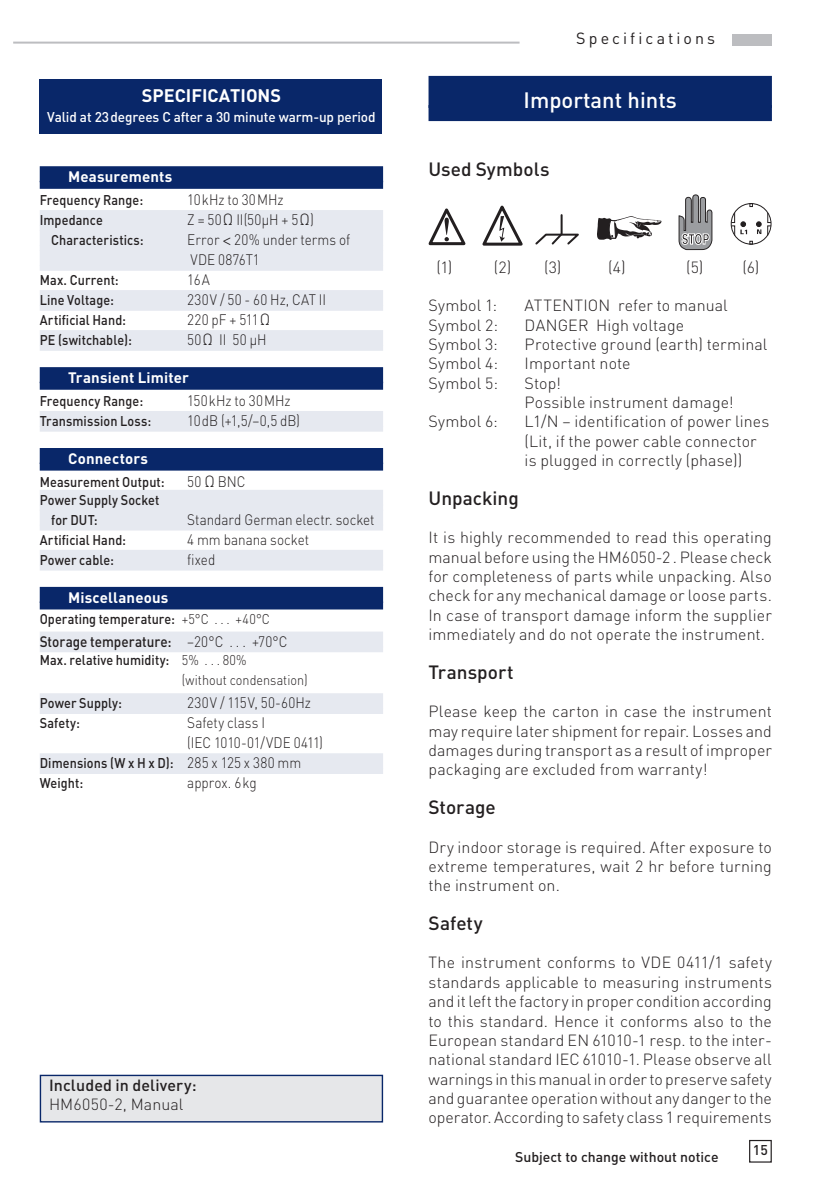
<style>
.page{position:relative;width:840px;height:1191px;background:#fff}
.page>*{position:absolute;margin:0;border:0;box-sizing:border-box;transform-origin:0 0}
.t1{font:500 22px "DIN";color:#fff}
.t2{font:500 19px "DIN";color:#231f20}
.t3{font:700 18px "DIN";color:#fff}
.t4{font:300 16px/19.4px "DIN";letter-spacing:.005em;color:#231f20;text-align:justify}
.t5{font:500 16px "DIN";letter-spacing:.01em;color:#231f20}
.t6{font:16px "DIN";letter-spacing:.19em;color:#231f20}
.t7{font:300 15px/20px "DIN";color:#231f20;scale:.9 1}
.t8{font:700 15px "DIN";letter-spacing:.01em;color:#fff}
.t9{font:300 15px "DIN";letter-spacing:.02em;color:#231f20;scale:.9 1}
.t10{font:500 15px "DIN";color:#231f20;scale:.9 1}
.t11{font:500 14px/20px "DIN";letter-spacing:.01em;color:#231f20;scale:.9 1}
.t12{font:300 14px/20.8px "DIN";letter-spacing:.005em;color:#231f20;scale:.9 1}
.t13{font:500 14px "DIN";letter-spacing:-.01em;color:#fff}
.t14{font:500 14px "DIN";letter-spacing:.01em;color:#231f20}
.s1{font-size:16px}
.s2{font-family:"Univers"}
.s3{font-weight:300}
.s4{font-weight:500}
.s5{font-weight:300;font-size:15px}
</style>
<div class="page">
<div style="left:748px;top:1140px;width:23px;height:22px;border:1px solid #231f20"></div>
<hr style="left:13px;top:42px;width:506px;height:2px;background:#bcbdc0">
<div style="left:732px;top:34px;width:39px;height:11px;background:#bcbdc0"></div>
<div style="left:40px;top:79px;width:342px;height:55px;background:#092769"></div>
<div style="left:428px;top:76px;width:343px;height:32px;background:#092769"></div>
<div style="left:428px;top:105px;width:343px;height:16px;background:#092769"></div>
<svg style="left:535px;top:214px;width:44px;height:31px"></svg>
<div style="left:40px;top:1074px;width:343px;height:48px;background:#e6e7e9;border:1px solid #092769"></div>
<div style="left:40px;top:166px;width:343px;height:16px;background:#092769"></div>
<div style="left:40px;top:181px;width:343px;height:8px;background:#092769"></div>
<div style="left:40px;top:210px;width:343px;height:16px;background:#e6e9f0"></div>
<div style="left:40px;top:225px;width:343px;height:6px;background:#e6e9f0"></div>
<div style="left:40px;top:230px;width:343px;height:16px;background:#e6e9f0"></div>
<div style="left:40px;top:245px;width:343px;height:6px;background:#e6e9f0"></div>
<div style="left:40px;top:250px;width:343px;height:16px;background:#e6e9f0"></div>
<div style="left:40px;top:265px;width:343px;height:6px;background:#e6e9f0"></div>
<div style="left:40px;top:290px;width:343px;height:16px;background:#e6e9f0"></div>
<div style="left:40px;top:305px;width:343px;height:6px;background:#e6e9f0"></div>
<div style="left:40px;top:330px;width:343px;height:16px;background:#e6e9f0"></div>
<div style="left:40px;top:345px;width:343px;height:6px;background:#e6e9f0"></div>
<div style="left:40px;top:367px;width:343px;height:16px;background:#092769"></div>
<div style="left:40px;top:382px;width:343px;height:8px;background:#092769"></div>
<div style="left:40px;top:411px;width:343px;height:15px;background:#e6e9f0"></div>
<div style="left:40px;top:426px;width:343px;height:6px;background:#e6e9f0"></div>
<div style="left:40px;top:448px;width:343px;height:16px;background:#092769"></div>
<div style="left:40px;top:462px;width:343px;height:8px;background:#092769"></div>
<div style="left:40px;top:490px;width:343px;height:15px;background:#e6e9f0"></div>
<div style="left:40px;top:505px;width:343px;height:5px;background:#e6e9f0"></div>
<div style="left:40px;top:510px;width:343px;height:15px;background:#e6e9f0"></div>
<div style="left:40px;top:525px;width:343px;height:5px;background:#e6e9f0"></div>
<div style="left:40px;top:550px;width:343px;height:15px;background:#e6e9f0"></div>
<div style="left:40px;top:565px;width:343px;height:5px;background:#e6e9f0"></div>
<div style="left:40px;top:587px;width:343px;height:16px;background:#092769"></div>
<div style="left:40px;top:601px;width:343px;height:8px;background:#092769"></div>
<div style="left:40px;top:631px;width:343px;height:16px;background:#e6e9f0"></div>
<div style="left:40px;top:646px;width:343px;height:6px;background:#e6e9f0"></div>
<div style="left:40px;top:693px;width:343px;height:16px;background:#e6e9f0"></div>
<div style="left:40px;top:708px;width:343px;height:6px;background:#e6e9f0"></div>
<div style="left:40px;top:753px;width:343px;height:16px;background:#e6e9f0"></div>
<div style="left:40px;top:768px;width:343px;height:6px;background:#e6e9f0"></div>
<svg style="left:482px;top:205px;width:41px;height:41px"></svg>
<svg style="left:428px;top:208px;width:38px;height:38px"></svg>
<div style="left:730px;top:203px;width:41px;height:42px;border:1px solid #231f20;border-radius:50%"></div>
<svg style="left:730px;top:203px;width:41px;height:41px"></svg>
<svg style="left:597px;top:216px;width:64px;height:24px"></svg>
<svg style="left:678px;top:194px;width:34px;height:56px"></svg>
<p class="t3" style="left:142px;top:83px;width:141px">Specifications</p>
<p class="t13" style="left:47px;top:108px;width:329px">Valid at 23degrees C after a 30 minute warm-up period</p>
<p class="t8" style="left:68px;top:167px;width:106px">Measurements</p>
<p class="t11" style="left:40px;top:189px;width:116px">Frequency Range:</p>
<p class="t7" style="left:187px;top:189px;width:108px">10kHz to 30MHz</p>
<p class="t11" style="left:40px;top:209px;width:71px">Impedance</p>
<p class="t7" style="left:187px;top:209px;width:142px">Z = 50<span class="s1">Ω</span> II(50µH + 5<span class="s1">Ω</span>)</p>
<p class="t11" style="left:51px;top:229px;width:104px">Characteristics:</p>
<p class="t7" style="left:187px;top:229px;width:182px">Error <span class="s2">&lt;</span> 20% under terms of<br>VDE 0876T1</p>
<p class="t11" style="left:40px;top:269px;width:89px">Max. Current:</p>
<p class="t7" style="left:187px;top:269px;width:27px">16A</p>
<p class="t11" style="left:40px;top:289px;width:84px">Line Voltage:</p>
<p class="t9" style="left:187px;top:290px;width:156px">230V / 50 - 60 Hz, CAT II</p>
<p class="t11" style="left:40px;top:309px;width:97px">Artificial Hand:</p>
<p class="t7" style="left:187px;top:309px;width:94px">220 pF + 511<span class="s1">Ω</span></p>
<p class="t11" style="left:40px;top:329px;width:104px">PE (switchable):</p>
<p class="t7" style="left:187px;top:329px;width:90px">50<span class="s1">Ω</span> II 50 µH</p>
<p class="t8" style="left:68px;top:368px;width:122px">Transient Limiter</p>
<p class="t11" style="left:40px;top:390px;width:116px">Frequency Range:</p>
<p class="t7" style="left:187px;top:390px;width:116px">150kHz to 30MHz</p>
<p class="t11" style="left:40px;top:410px;width:125px">Transmission Loss:</p>
<p class="t7" style="left:187px;top:410px;width:127px">10dB (+1,5/–0,5 dB)</p>
<p class="t8" style="left:68px;top:449px;width:81px">Connectors</p>
<p class="t11" style="left:40px;top:471px;width:140px">Measurement Output:</p>
<p class="t7" style="left:187px;top:471px;width:66px">50 <span class="s1">Ω</span> BNC</p>
<p class="t11" style="left:51px;top:489px;width:122px;text-indent:-11px">Power Supply Socket for DUT:</p>
<p class="t7" style="left:187px;top:509px;width:209px">Standard German electr. socket</p>
<p class="t11" style="left:40px;top:529px;width:97px">Artificial Hand:</p>
<p class="t7" style="left:187px;top:529px;width:137px">4 mm banana socket</p>
<p class="t11" style="left:40px;top:549px;width:84px">Power cable:</p>
<p class="t7" style="left:187px;top:549px;width:33px">fixed</p>
<p class="t8" style="left:68px;top:587px;width:102px">Miscellaneous</p>
<p class="t11" style="left:40px;top:608px;width:257px">Operating temperature: <span class="s3">+5°C . . . +40°C</span></p>
<p class="t10" style="left:40px;top:631px;width:276px">Storage temperature: <span class="s3">–20°C . . . +70°C</span></p>
<p class="t12" style="left:182px;top:649px;width:141px;text-indent:-142px"><span class="s4">Max. relative humidity:</span> 5% . . . 80%<br>(without condensation)</p>
<p class="t11" style="left:40px;top:692px;width:93px">Power Supply:</p>
<p class="t9" style="left:187px;top:693px;width:139px">230V / 115V, 50-60Hz</p>
<p class="t11" style="left:40px;top:712px;width:46px">Safety:</p>
<p class="t7" style="left:187px;top:712px;width:152px">Safety class I<br>(IEC 1010-01/VDE 0411)</p>
<p class="t11" style="left:40px;top:752px;width:292px">Dimensions (W x H x D): <span class="s5">285 x 125 x 380 mm<br></span>Weight:</p>
<p class="t7" style="left:187px;top:772px;width:79px">approx. 6kg</p>
<p class="t5" style="left:49px;top:1074px;width:149px">Included in delivery:</p>
<p class="t4" style="left:49px;top:1094px;width:136px">HM6050-2, Manual</p>
<p class="t6" style="left:576px;top:28px;width:140px">Specifications</p>
<h1 class="t1" style="left:523px;top:86px;width:155px">Important hints</h1>
<p class="t2" style="left:428px;top:157px;width:122px">Used Symbols</p>
<p class="t4" style="left:436px;top:257px;width:17px">(1)</p>
<p class="t4" style="left:493px;top:257px;width:69px">(2) (3)</p>
<p class="t4" style="left:607px;top:257px;width:19px">(4)</p>
<p class="t4" style="left:686px;top:257px;width:19px">(5)</p>
<p class="t4" style="left:742px;top:257px;width:19px">(6)</p>
<p class="t4" style="left:428px;top:296px;width:70px">Symbol 1:</p>
<p class="t4" style="left:524px;top:296px;width:11px">atte</p>
<p class="t4" style="left:562px;top:296px;width:167px">NTION refer to manual</p>
<p class="t4" style="left:428px;top:315px;width:71px">Symbol 2:</p>
<p class="t4" style="left:524px;top:315px;width:161px">DANGER High voltage</p>
<p class="t4" style="left:428px;top:334px;width:71px">Symbol 3:</p>
<p class="t4" style="left:524px;top:334px;width:244px">Protective ground (earth) terminal</p>
<p class="t4" style="left:428px;top:354px;width:71px">Symbol 4:</p>
<p class="t4" style="left:524px;top:354px;width:107px">Important note</p>
<p class="t4" style="left:428px;top:373px;width:71px">Symbol 5:</p>
<p class="t4" style="left:524px;top:373px;width:210px">Stop!<br>Possible instrument damage!</p>
<p class="t4" style="left:428px;top:412px;width:71px">Symbol 6:</p>
<p class="t4" style="left:524px;top:412px;width:246px;text-align:left">L1/N – identification of power lines (Lit, if the power cable connector is plugged in correctly (phase))</p>
<p class="t2" style="left:428px;top:485px;width:92px">Unpacking</p>
<p class="t4" style="left:428px;top:527px;width:344px">It is highly recommended to read this operating manual before using the HM6050-2 . Please check for completeness of parts while unpacking. Also check for any mechanical damage or loose parts.<br>In case of transport damage inform the supplier immediately and do not operate the instrument.</p>
<p class="t2" style="left:428px;top:659px;width:86px">Transport</p>
<p class="t4" style="left:428px;top:701px;width:345px">Please keep the carton in case the instrument may require later shipment for repair. Losses and damages during transport as a result of improper packaging are excluded from warranty!</p>
<p class="t2" style="left:428px;top:795px;width:69px">Storage</p>
<p class="t4" style="left:428px;top:837px;width:344px">Dry indoor storage is required. After exposure to extreme temperatures, wait 2 hr before turning the instrument on.</p>
<p class="t2" style="left:428px;top:910px;width:55px">Safety</p>
<p class="t4" style="left:428px;top:953px;width:345px">The instrument conforms to VDE 0411/1 safety standards applicable to measuring instruments and it left the factory in proper condition according to this standard. Hence it conforms also to the European standard EN 61010-1 resp. to the inter&shy;national standard IEC 61010-1. Please observe all warnings in this manual in order to preserve safety and guarantee operation without any danger to the operator. According to safety class 1 requirements</p>
<p class="t14" style="left:515px;top:1148px;width:205px">Subject to change without notice</p>
<p class="t14" style="left:752px;top:1141px;width:16px">15</p>
</div>
